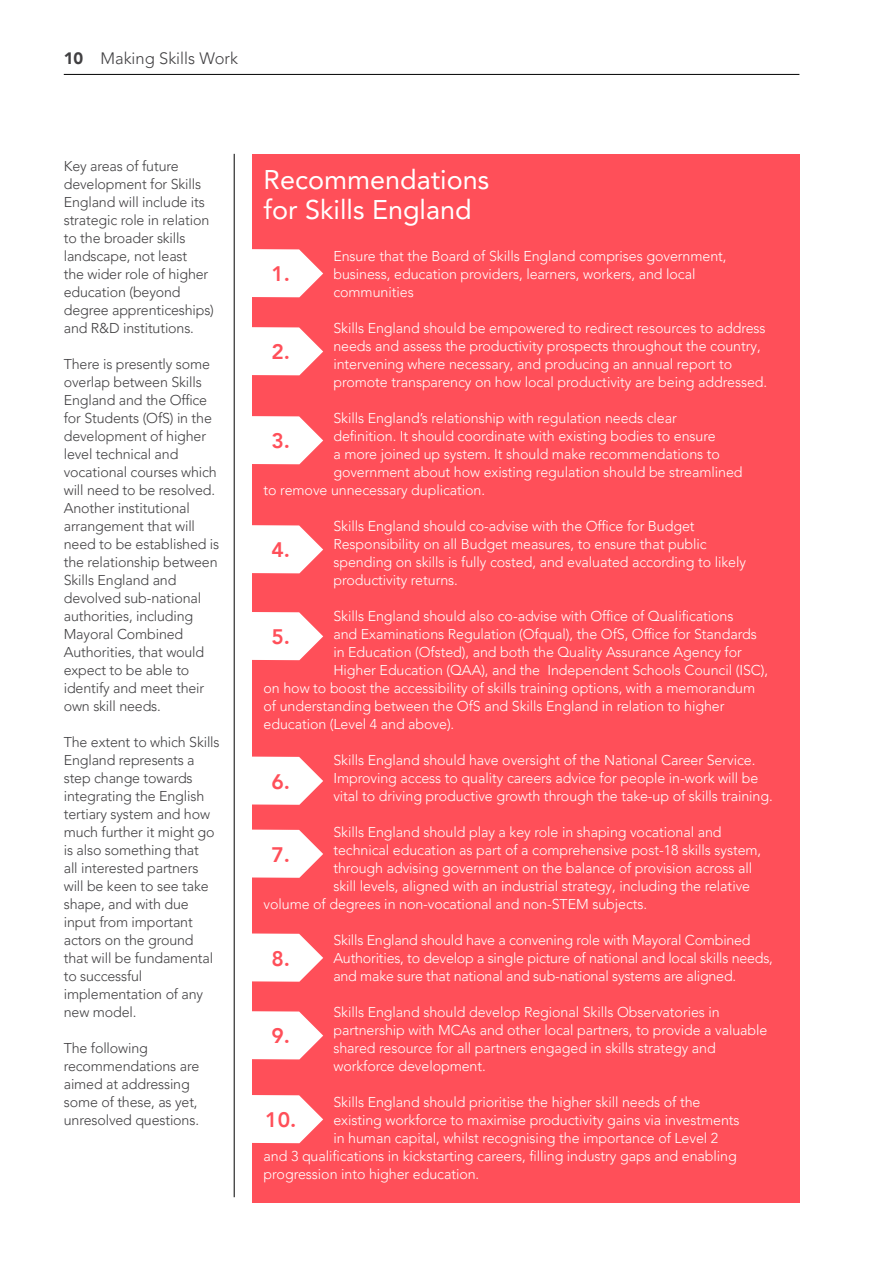
<style>
.page{position:relative;width:893px;height:1263px;background:#fff}
.page>*{position:absolute;margin:0;border:0;box-sizing:border-box;transform-origin:0 0}
.t1{font:27px/30px "Avenir LT Pro";color:#fff}
.t2{font:800 21px "Avenir LT Pro";color:#ff4f59}
.t3{font:300 16.5px "Avenir LT Pro";color:#414042}
.t4{font:300 14.25px/18px "Avenir LT Pro";letter-spacing:-.005em;color:#fff}
.t5{font:300 14.25px/18px "Avenir LT Pro";letter-spacing:-.01em;color:#414042}
.s1{font-weight:900}
</style>
<div class="page">
<div style="left:252px;top:154px;width:547px;height:1049px;background:#ff4f59"></div>
<hr style="left:64px;top:74px;width:735px;height:1px;background:#000">
<svg style="left:252px;top:249px;width:71px;height:48px"></svg>
<svg style="left:252px;top:327px;width:71px;height:48px"></svg>
<svg style="left:252px;top:416px;width:71px;height:48px"></svg>
<svg style="left:252px;top:525px;width:71px;height:48px"></svg>
<svg style="left:252px;top:612px;width:71px;height:48px"></svg>
<svg style="left:252px;top:756px;width:71px;height:49px"></svg>
<svg style="left:252px;top:829px;width:71px;height:49px"></svg>
<svg style="left:252px;top:933px;width:71px;height:49px"></svg>
<svg style="left:252px;top:1011px;width:71px;height:48px"></svg>
<svg style="left:252px;top:1095px;width:71px;height:48px"></svg>
<hr style="left:234px;top:154px;width:1px;height:1043px;background:#000">
<p class="t3" style="left:64px;top:48px;width:176px"><span class="s1">10</span> Making Skills Work</p>
<p class="t5" style="left:64px;top:157px;width:152px">Key areas of future development for Skills<br>England will include its strategic role in relation to the broader skills landscape, not least<br>the wider role of higher education (beyond degree apprenticeships) and R&amp;D institutions.</p>
<p class="t5" style="left:64px;top:355px;width:157px">There is presently some overlap between Skills<br>England and the Office for Students (OfS) in the development of higher level technical and vocational courses which will need to be resolved.<br>Another institutional arrangement that will need to be established is the relationship between<br>Skills England and devolved sub-national authorities, including<br>Mayoral Combined<br>Authorities, that would expect to be able to identify and meet their own skill needs.</p>
<p class="t5" style="left:64px;top:733px;width:157px">The extent to which Skills<br>England represents a step change towards integrating the English tertiary system and how much further it might go is also something that<br>all interested partners will be keen to see take shape, and with due input from important actors on the ground that will be fundamental to successful implementation of any new model.</p>
<p class="t5" style="left:64px;top:1039px;width:137px">The following recommendations are aimed at addressing some of these, as yet, unresolved questions.</p>
<h1 class="t1" style="left:264px;top:164px;width:227px">Recommendations for Skills England</h1>
<p class="t4" style="left:333px;top:247px;width:395px">Ensure that the Board of Skills England comprises government, business, education providers, learners, workers, and local communities</p>
<p class="t4" style="left:333px;top:319px;width:435px">Skills England should be empowered to redirect resources to address needs and assess the productivity prospects throughout the country, intervening where necessary, and producing an annual report to promote transparency on how local productivity are being addressed.</p>
<p class="t4" style="left:333px;top:409px;width:345px">Skills England’s relationship with regulation needs clear</p>
<p class="t4" style="left:333px;top:427px;width:384px">definition. It should coordinate with existing bodies to ensure</p>
<p class="t4" style="left:333px;top:445px;width:388px">a more joined up system. It should make recommendations to</p>
<p class="t4" style="left:333px;top:463px;width:411px">government about how existing regulation should be streamlined</p>
<p class="t4" style="left:264px;top:481px;width:223px">to remove unnecessary duplication.</p>
<p class="t4" style="left:333px;top:517px;width:414px">Skills England should co-advise with the Office for Budget Responsibility on all Budget measures, to ensure that public spending on skills is fully costed, and evaluated according to likely productivity returns.</p>
<p class="t4" style="left:333px;top:607px;width:402px">Skills England should also co-advise with Office of Qualifications</p>
<p class="t4" style="left:333px;top:625px;width:425px">and Examinations Regulation (Ofqual), the OfS, Office for Standards</p>
<p class="t4" style="left:333px;top:643px;width:410px">in Education (Ofsted), and both the Quality Assurance Agency for</p>
<p class="t4" style="left:333px;top:661px;width:436px">Higher Education (QAA), and the Independent Schools Council (ISC),</p>
<p class="t4" style="left:264px;top:679px;width:493px">on how to boost the accessibility of skills training options, with a memorandum</p>
<p class="t4" style="left:264px;top:697px;width:462px">of understanding between the OfS and Skills England in relation to higher</p>
<p class="t4" style="left:264px;top:715px;width:192px">education (Level 4 and above).</p>
<p class="t4" style="left:333px;top:751px;width:441px">Skills England should have oversight of the National Career Service.<br>Improving access to quality careers advice for people in-work will be vital to driving productive growth through the take-up of skills training.</p>
<p class="t4" style="left:333px;top:823px;width:390px">Skills England should play a key role in shaping vocational and</p>
<p class="t4" style="left:333px;top:841px;width:429px">technical education as part of a comprehensive post-18 skills system,</p>
<p class="t4" style="left:333px;top:859px;width:420px">through advising government on the balance of provision across all</p>
<p class="t4" style="left:333px;top:877px;width:418px">skill levels, aligned with an industrial strategy, including the relative</p>
<p class="t4" style="left:264px;top:895px;width:385px">volume of degrees in non-vocational and non-STEM subjects.</p>
<p class="t4" style="left:333px;top:931px;width:441px">Skills England should have a convening role with Mayoral Combined<br>Authorities, to develop a single picture of national and local skills needs, and make sure that national and sub-national systems are aligned.</p>
<p class="t4" style="left:333px;top:1003px;width:436px">Skills England should develop Regional Skills Observatories in partnership with MCAs and other local partners, to provide a valuable shared resource for all partners engaged in skills strategy and workforce development.</p>
<p class="t4" style="left:333px;top:1093px;width:369px">Skills England should prioritise the higher skill needs of the</p>
<p class="t4" style="left:333px;top:1111px;width:408px">existing workforce to maximise productivity gains via investments</p>
<p class="t4" style="left:333px;top:1129px;width:386px">in human capital, whilst recognising the importance of Level 2</p>
<p class="t4" style="left:264px;top:1147px;width:475px">and 3 qualifications in kickstarting careers, filling industry gaps and enabling</p>
<p class="t4" style="left:264px;top:1165px;width:217px">progression into higher education.</p>
<h2 class="t2" style="left:271px;top:261px;width:20px">1.</h2>
<h2 class="t2" style="left:271px;top:339px;width:20px">2.</h2>
<h2 class="t2" style="left:271px;top:428px;width:20px">3.</h2>
<h2 class="t2" style="left:271px;top:537px;width:20px">4.</h2>
<h2 class="t2" style="left:271px;top:624px;width:20px">5.</h2>
<h2 class="t2" style="left:271px;top:769px;width:20px">6.</h2>
<h2 class="t2" style="left:271px;top:842px;width:20px">7.</h2>
<h2 class="t2" style="left:271px;top:946px;width:20px">8.</h2>
<h2 class="t2" style="left:271px;top:1023px;width:20px">9.</h2>
<h2 class="t2" style="left:265px;top:1107px;width:33px">10.</h2>
</div>
